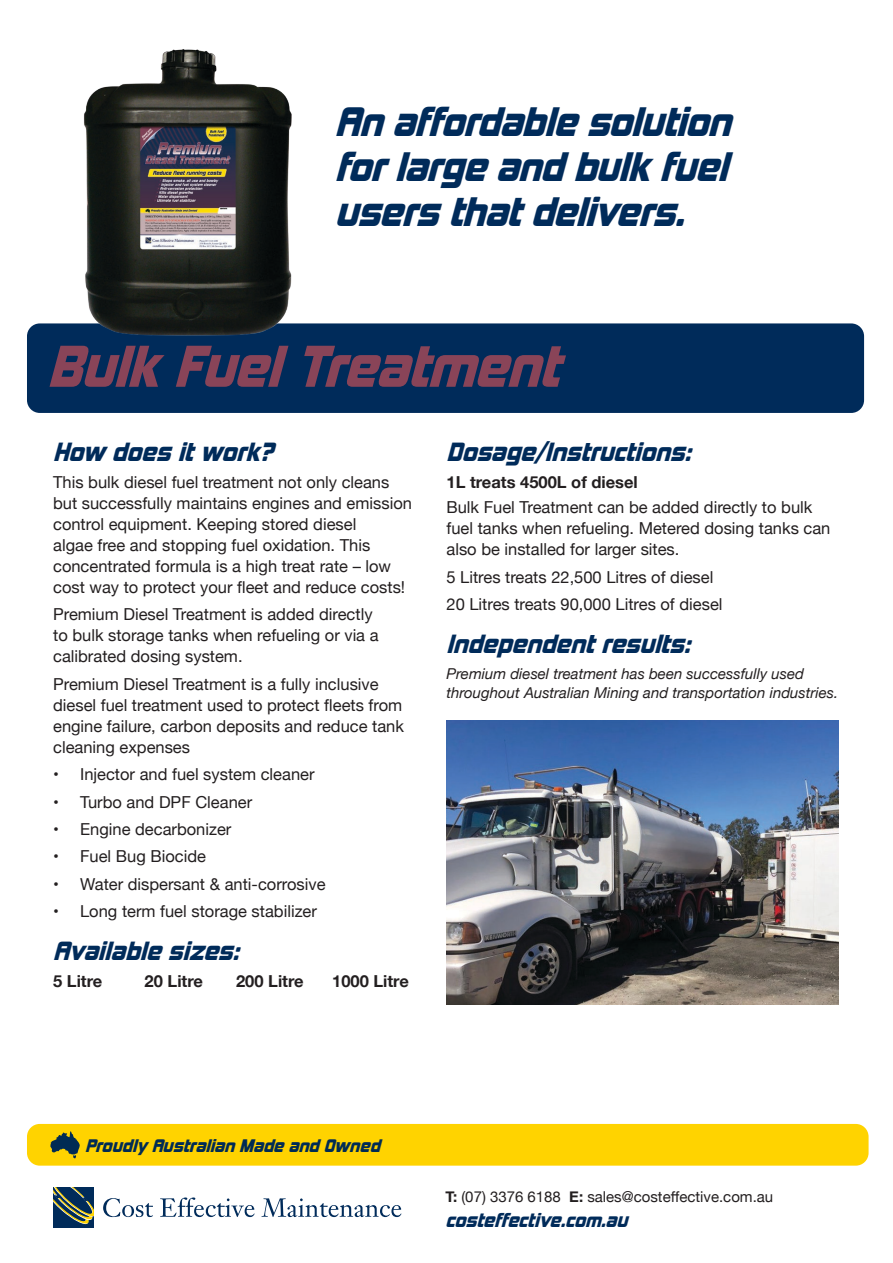
<style>
.page{position:relative;width:893px;height:1263px;background:#fff}
.page>*{position:absolute;margin:0;border:0;box-sizing:border-box;transform-origin:0 0}
.t1{font:italic 54px "Kimberley Bl";color:#894458}
.t2{font:italic 37.5px/45px "Kimberley Bl";color:#002b5a;text-align:justify}
.t3{font:italic 24px "Kimberley Bl";color:#002b5a}
.t4{font:italic 18px "Kimberley Bl";color:#002b5a}
.t5{font:italic 16.65px "Kimberley Bl";color:#002b54}
.t6{font:16.5px/21px "Helvetica Neue";color:#231f20}
.t7{font:700 16.5px "Helvetica Neue";color:#231f20}
.t8{font:italic 15px/19.5px "Helvetica Neue";color:#231f20}
.t9{font:15px "Helvetica Neue";color:#231f20}
.s1{font-weight:700}
</style>
<div class="page">
<div style="left:27px;top:1124px;width:842px;height:42px;background:#ffd300;border-radius:13px"></div>
<svg style="left:103px;top:1198px;width:50px;height:19px"></svg>
<svg style="left:160px;top:1197px;width:95px;height:20px"></svg>
<svg style="left:261px;top:1198px;width:140px;height:19px"></svg>
<div style="left:53px;top:1187px;width:41px;height:41px;background:#002b5a"></div>
<svg style="left:53px;top:1187px;width:41px;height:38px"></svg>
<svg style="left:50px;top:1131px;width:30px;height:27px"></svg>
<div style="left:27px;top:323px;width:837px;height:90px;background:#002b5a;border-radius:13px"></div>
<img style="left:39px;top:49px;width:290px;height:287px">
<img style="left:446px;top:720px;width:393px;height:285px">
<p class="t2" style="left:335px;top:98px;width:409px">Anaffordablesolution forlargeandbulkfuel usersthatdelivers.</p>
<p class="t1" style="left:47px;top:333px;width:531px">BulkFuelTreatment</p>
<p class="t3" style="left:53px;top:437px;width:229px">How does itwork?</p>
<p class="t6" style="left:53px;top:473px;width:360px">This bulk diesel fuel treatment not only cleans but successfully maintains engines and emission control equipment. Keeping stored diesel<br>algae free and stopping fuel oxidation. This concentrated formula is a high treat rate – low cost way to protect your fleet and reduce costs!</p>
<p class="t6" style="left:53px;top:605px;width:327px">Premium Diesel Treatment is added directly to bulk storage tanks when refueling or via a calibrated dosing system.</p>
<p class="t6" style="left:53px;top:674px;width:352px">Premium Diesel Treatment is a fully inclusive diesel fuel treatment used to protect fleets from engine failure, carbon deposits and reduce tank cleaning expenses</p>
<p class="t6" style="left:53px;top:765px;width:263px">• Injector and fuel system cleaner</p>
<p class="t6" style="left:53px;top:792px;width:201px">• Turbo and DPF Cleaner</p>
<p class="t6" style="left:53px;top:820px;width:180px">• Engine decarbonizer</p>
<p class="t6" style="left:53px;top:847px;width:154px">• Fuel Bug Biocide</p>
<p class="t6" style="left:53px;top:874px;width:274px">• Water dispersant &amp; anti-corrosive</p>
<p class="t6" style="left:53px;top:902px;width:265px">• Long term fuel storage stabilizer</p>
<p class="t3" style="left:53px;top:936px;width:195px">Available sizes:</p>
<p class="t7" style="left:53px;top:968px;width:51px">5 Litre</p>
<p class="t7" style="left:145px;top:968px;width:60px">20 Litre</p>
<p class="t7" style="left:236px;top:968px;width:69px">200 Litre</p>
<p class="t7" style="left:332px;top:968px;width:78px">1000 Litre</p>
<p class="t3" style="left:446px;top:437px;width:253px">Dosage/Instructions:</p>
<p class="t7" style="left:446px;top:469px;width:193px">1L treats 4500L of diesel</p>
<p class="t6" style="left:446px;top:498px;width:385px">Bulk Fuel Treatment can be added directly to bulk fuel tanks when refueling. Metered dosing tanks can also be installed for larger sites.</p>
<p class="t6" style="left:446px;top:567px;width:268px">5 Litres treats 22,500 Litres of diesel</p>
<p class="t6" style="left:446px;top:595px;width:278px">20 Litres treats 90,000 Litres of diesel</p>
<p class="t3" style="left:446px;top:629px;width:253px">Independentresults:</p>
<p class="t8" style="left:446px;top:664px;width:393px">Premium diesel treatment has been successfully used throughout Australian Mining and transportation industries.</p>
<p class="t5" style="left:85px;top:1135px;width:302px">Proudly Australian Made and Owned</p>
<p class="t9" style="left:446px;top:1186px;width:329px"><span class="s1">T:</span> (07) 3376 6188 <span class="s1">E:</span> sales@costeffective.com.au</p>
<p class="t4" style="left:446px;top:1209px;width:189px">costeffective.com.au</p>
</div>
